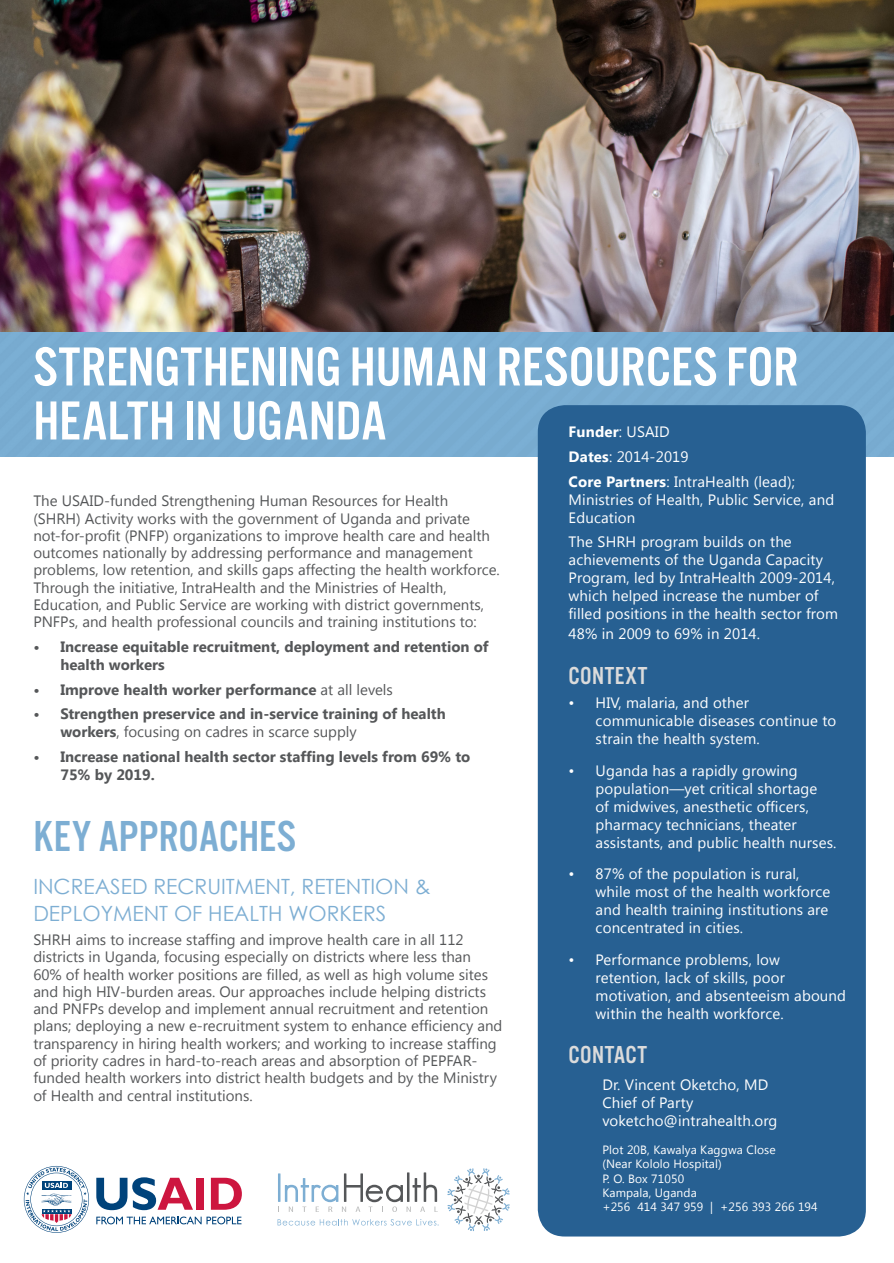
<style>
.page{position:relative;width:894px;height:1263px;background:#fff}
.page>*{position:absolute;margin:0;border:0;box-sizing:border-box;transform-origin:0 0}
.t1{font:57px "Alternate Got No 3 D";color:#fff}
.t2{font:45px "Alternate Got No 3 D";letter-spacing:.005em;color:#7daed3}
.t3{font:25.5px "Alternate Got No 3 D";letter-spacing:.015em;color:#dbdbdb}
.t4{font:21px/27px "Century Gothic";color:#7daed3}
.t5{font:15px/17.2px "Segoe UI";color:#555759}
.t6{font:15px/18px "Segoe UI";letter-spacing:.01em;color:#fff}
.t7{font:700 15px/18px "Segoe UI";color:#555759}
.t8{font:12px/14.4px "Segoe UI";letter-spacing:.01em;color:#fff}
.s1{font-weight:700}
.s2{font-weight:400}
</style>
<div class="page">
<img style="left:0;top:0;width:893px;height:332px">
<div style="left:0;top:332px;width:893px;height:125px;background:#7daed3"></div>
<div style="left:537px;top:405px;width:328px;height:831px;background:#276092;border-radius:27px"></div>
<svg style="left:278px;top:1172px;width:159px;height:40px"></svg>
<svg style="left:277px;top:1219px;width:161px;height:6px"></svg>
<svg style="left:447px;top:1168px;width:62px;height:63px"></svg>
<svg style="left:96px;top:1216px;width:145px;height:8px"></svg>
<svg style="left:96px;top:1177px;width:97px;height:33px"></svg>
<div style="left:196px;top:1177px;width:8px;height:32px;background:#cd163f"></div>
<svg style="left:211px;top:1177px;width:31px;height:32px"></svg>
<svg style="left:24px;top:1166px;width:65px;height:66px"></svg>
<h1 class="t1" style="left:33px;top:336px;width:487px">STRENGTHENING HUMAN RESO</h1>
<h1 class="t1" style="left:594px;top:336px;width:51px">URCES</h1>
<h1 class="t1" style="left:725px;top:336px;width:46px">FOR</h1>
<h1 class="t1" style="left:33px;top:390px;width:352px">HEALTH IN UGANDA</h1>
<p class="t6" style="left:568px;top:419px;width:228px;line-height:24.8px"><span class="s1">Funder</span>: USAID<br><span class="s1">Dates</span>: 2014-2019<br><span class="s1">Core Partners</span>: IntraHealth (lead);</p>
<p class="t6" style="left:568px;top:489px;width:267px">Ministries of Health, Public Service, and<br>Education</p>
<p class="t6" style="left:568px;top:532px;width:271px">The SHRH program builds on the achievements of the Uganda Capacity Program, led by IntraHealth 2009-2014, which helped increase the number of filled positions in the health sector from</p>
<p class="t6" style="left:568px;top:624px;width:193px">48% in 2009 to 69% in 2014.</p>
<h3 class="t3" style="left:568px;top:662px;width:80px">CONTEXT</h3>
<p class="t6" style="left:595px;top:693px;width:242px;text-indent:-27px">• HIV, malaria, and other communicable diseases continue to strain the health system.</p>
<p class="t6" style="left:595px;top:760px;width:242px;text-indent:-27px">• Uganda has a rapidly growing population—yet critical shortage<br>of midwives, anesthetic officers, pharmacy technicians, theater assistants, and public health nurses.</p>
<p class="t6" style="left:595px;top:864px;width:236px;text-indent:-27px">• 87% of the population is rural, while most of the health workforce and health training institutions are concentrated in cities.</p>
<p class="t6" style="left:595px;top:949px;width:252px;text-indent:-27px">• Performance problems, low retention, lack of skills, poor motivation, and absenteeism abound within the health workforce.</p>
<h3 class="t3" style="left:568px;top:1041px;width:80px">CONTACT</h3>
<p class="t6" style="left:602px;top:1074px;width:176px">Dr. Vincent Oketcho, MD<br>Chief of Party voketcho@intrahealth.org</p>
<p class="t8" style="left:602px;top:1141px;width:217px">Plot 20B, Kawalya Kaggwa Close<br>(Near Kololo Hospital)<br>P. O. Box 71050<br>Kampala, Uganda<br>+256 414 347 959 | +256 393 266 194</p>
<p class="t5" style="left:33px;top:491px;width:467px">The USAID-funded Strengthening Human Resources for Health<br>(SHRH) Activity works with the government of Uganda and private not-for-profit (PNFP) organizations to improve health care and health outcomes nationally by addressing performance and management problems, low retention, and skills gaps affecting the health workforce.<br>Through the initiative, IntraHealth and the Ministries of Health, Education, and Public Service are working with district governments, PNFPs, and health professional councils and training institutions to:</p>
<p class="t7" style="left:60px;top:636px;width:429px;text-indent:-27px">• Increase equitable recruitment, deployment and retention of health workers</p>
<p class="t7" style="left:33px;top:679px;width:361px">• Improve health worker performance <span class="s2">at all levels</span></p>
<p class="t7" style="left:60px;top:704px;width:387px;text-indent:-27px">• Strengthen preservice and in-service training of health workers<span class="s2">, focusing on cadres in scarce supply</span></p>
<p class="t7" style="left:60px;top:747px;width:411px;text-indent:-27px">• Increase national health sector staffing levels from 69% to<br>75% by 2019.</p>
<h2 class="t2" style="left:33px;top:812px;width:264px">KEY APPROACHES</h2>
<h3 class="t4" style="left:33px;top:872px;width:398px">INCREASED RECRUITMENT, RETENTION &amp;<br>DEPLOYMENT OF HEALTH WORKERS</h3>
<p class="t5" style="left:33px;top:930px;width:470px">SHRH aims to increase staffing and improve health care in all 112 districts in Uganda, focusing especially on districts where less than 60% of health worker positions are filled, as well as high volume sites and high HIV-burden areas. Our approaches include helping districts and PNFPs develop and implement annual recruitment and retention plans; deploying a new e-recruitment system to enhance efficiency and transparency in hiring health workers; and working to increase staffing of priority cadres in hard-to-reach areas and absorption of PEPFAR&shy;funded health workers into district health budgets and by the Ministry of Health and central institutions.</p>
</div>
